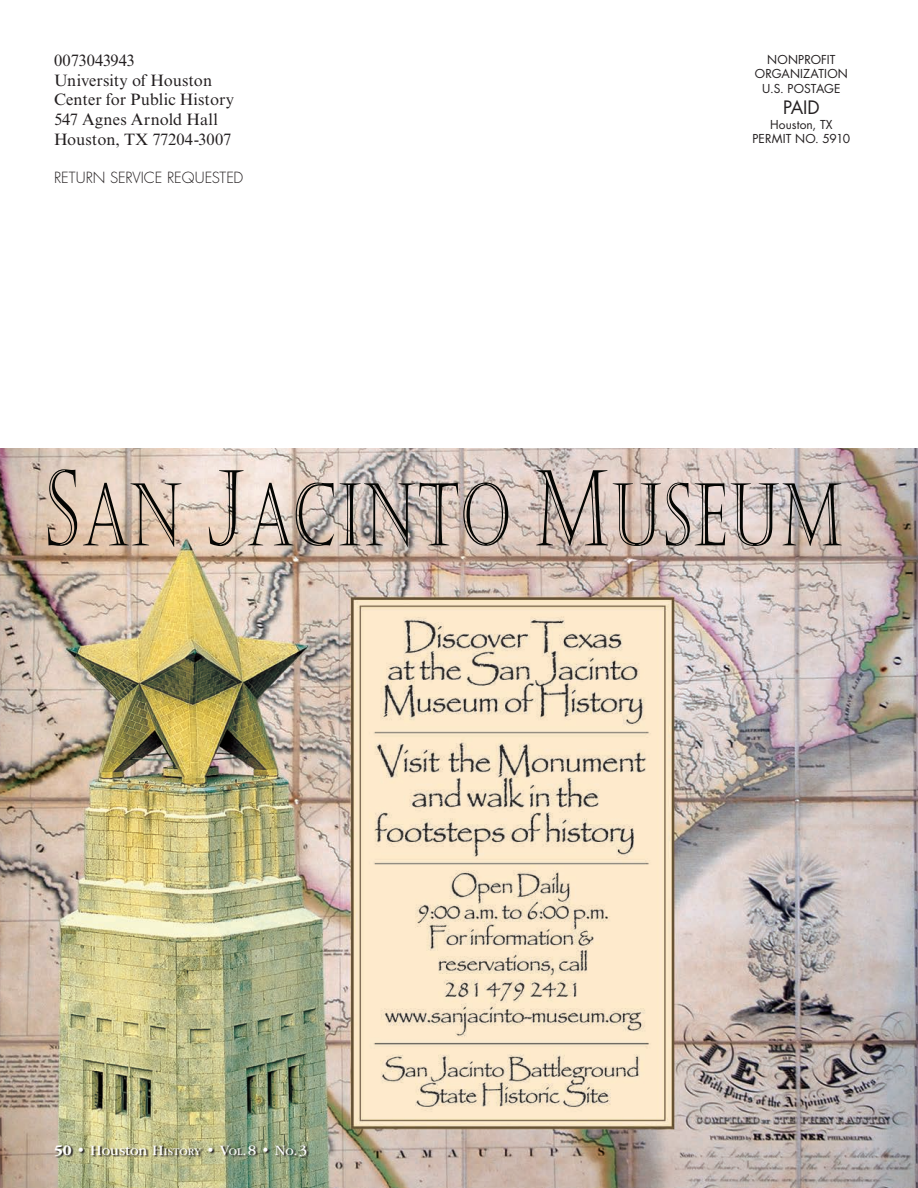
<style>
.page{position:relative;width:918px;height:1188px;background:#fff}
.page>*{position:absolute;margin:0;border:0;box-sizing:border-box;transform-origin:0 0}
.t1{font:18px "Futura Std";color:#231f20}
.t2{font:16.5px/19.8px "Times New Roman MT Std";color:#231f20}
.t3{font:15px "ITC Garamond Std";letter-spacing:-.005em;color:#fff}
.t4{font:300 15px "Futura Std";letter-spacing:-.01em;color:#231f20}
.t5{font:12px/14.4px "Futura Std";letter-spacing:.01em;color:#231f20;text-align:center}
.s1{font-weight:700}
.s2{font-style:inherit}
.s3{font-size:10.5px}
</style>
<div class="page">
<img style="left:0;top:448px;width:918px;height:740px">
<svg style="left:55px;top:1144px;width:254px;height:14px"></svg>
<p class="t2" style="left:54px;top:50px;width:182px">0073043943<br>University of Houston<br>Center for Public History<br>547 Agnes Arnold Hall<br>Houston, TX 77204-3007</p>
<p class="t4" style="left:54px;top:168px;width:191px">RETURN SERVICE REQUESTED</p>
<p class="t3" style="left:54px;top:1142px;width:255px"><span class="s1">50</span> • Houston <span class="s2">H</span><span class="s3">ISTORY</span> • <span class="s2">V</span><span class="s3">OL</span><span class="s2">.</span>8 • <span class="s2">N</span><span class="s3">O</span><span class="s2">.</span>3</p>
<p class="t5" style="left:755px;top:52px;width:95px">NONPROFIT<br>ORGANIZATION<br>U.S. POSTAGE</p>
<p class="t1" style="left:783px;top:96px;width:38px">PAID</p>
<p class="t5" style="left:753px;top:117px;width:99px">Houston, TX<br>PERMIT NO. 5910</p>
</div>
